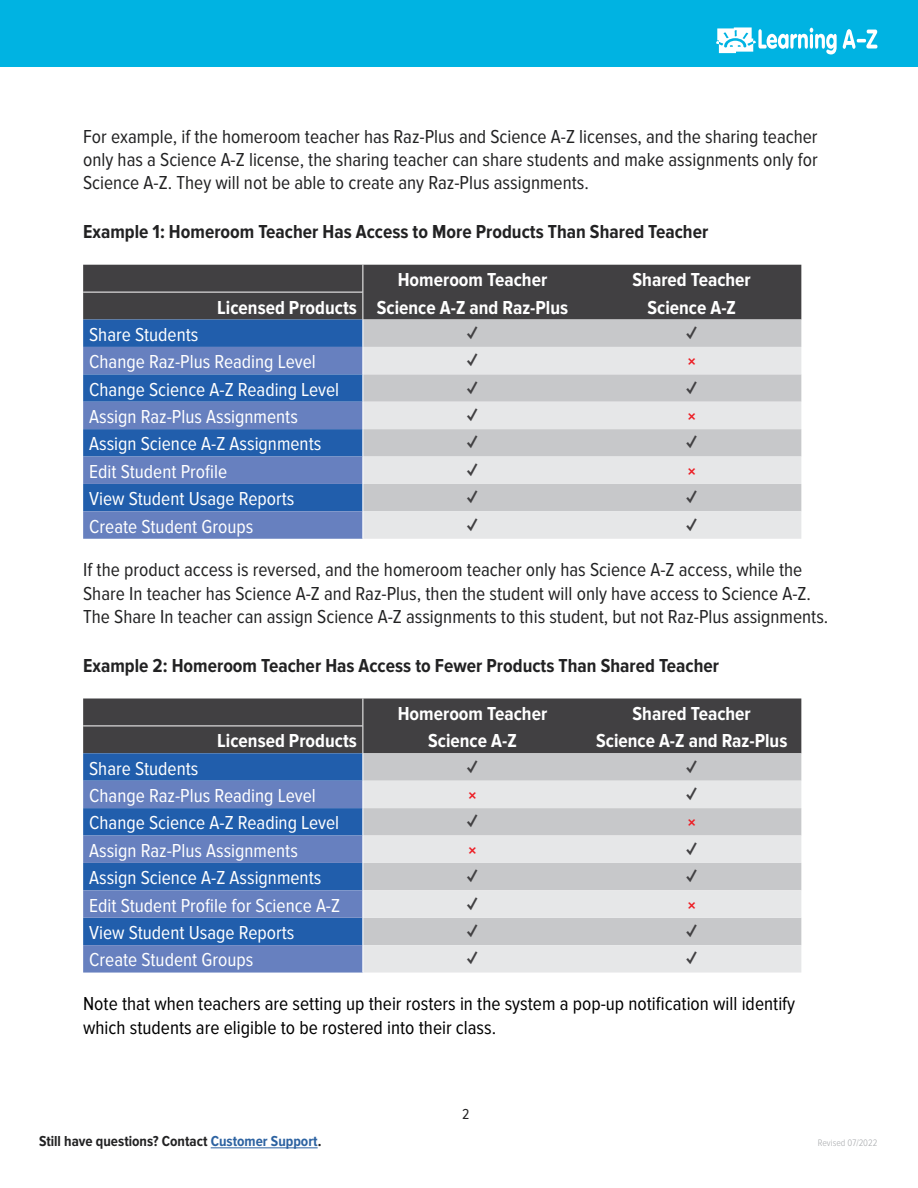
<style>
.page{position:relative;width:918px;height:1188px;background:#fff}
.page>*{position:absolute;margin:0;border:0;box-sizing:border-box;transform-origin:0 0}
.t1{font:19.5px/23.4px "Proxima Nova Cond";color:#222223;text-align:justify}
.t2{font:19.5px "Proxima Nova Cond";color:#fff}
.t3{font:700 19.5px "Proxima Nova Cond";color:#fff}
.t4{font:19.5px/23.4px "Proxima Nova Cond";color:#000}
.t5{font:700 19.5px "Proxima Nova Cond";color:#222223}
.t6{font:900 19.5px "Proxima Nova Cond";color:#414042}
.t7{font:700 19.5px "Proxima Nova Cond";color:#ed1d24}
.t8{font:700 15px "Proxima Nova Cond";color:#222223}
.t9{font:15px "Proxima Nova Cond";color:#222223}
.t10{font:300 9.75px "Proxima Nova Cond";color:#a7a9ac}
.s1{color:#2c62a1}
</style>
<div class="page">
<svg style="left:83px;top:265px;width:718px;height:274px;background:#8c99b0"></svg>
<svg style="left:83px;top:699px;width:718px;height:274px;background:#8c99b0"></svg>
<hr style="left:211px;top:1148px;width:107px;height:1px;background:#2c62a1">
<div style="left:0;top:0;width:918px;height:66px;background:#00b3e2"></div>
<svg style="left:716px;top:27px;width:121px;height:27px"></svg>
<svg style="left:843px;top:29px;width:34px;height:20px"></svg>
<p class="t1" style="left:83px;top:125px;width:736px">For example, if the homeroom teacher has Raz-Plus and Science A-Z licenses, and the sharing teacher only has a Science A-Z license, the sharing teacher can share students and make assignments only for Science A-Z. They will not be able to create any Raz-Plus assignments.</p>
<p class="t5" style="left:83px;top:221px;width:627px">Example 1: Homeroom Teacher Has Access to More Products Than Shared Teacher</p>
<p class="t3" style="left:398px;top:269px;width:151px">Homeroom Teacher</p>
<p class="t3" style="left:633px;top:269px;width:120px">Shared Teacher</p>
<p class="t3" style="left:217px;top:296px;width:352px">Licensed Products Science A-Z and Raz-Plus</p>
<p class="t3" style="left:647px;top:296px;width:90px">Science A-Z</p>
<p class="t2" style="left:89px;top:324px;width:111px">Share Students</p>
<p class="t6" style="left:467px;top:320px;width:12px">✓</p>
<p class="t6" style="left:687px;top:320px;width:12px">✓</p>
<p class="t2" style="left:89px;top:351px;width:228px">Change Raz-Plus Reading Level</p>
<p class="t6" style="left:467px;top:347px;width:12px">✓</p>
<p class="t7" style="left:687px;top:351px;width:10px">×</p>
<p class="t2" style="left:89px;top:378px;width:252px">Change Science A-Z Reading Level</p>
<p class="t6" style="left:467px;top:375px;width:12px">✓</p>
<p class="t6" style="left:687px;top:375px;width:12px">✓</p>
<p class="t2" style="left:89px;top:406px;width:210px">Assign Raz-Plus Assignments</p>
<p class="t6" style="left:467px;top:402px;width:12px">✓</p>
<p class="t7" style="left:687px;top:406px;width:10px">×</p>
<p class="t2" style="left:89px;top:433px;width:234px">Assign Science A-Z Assignments</p>
<p class="t6" style="left:467px;top:430px;width:12px">✓</p>
<p class="t6" style="left:687px;top:430px;width:12px">✓</p>
<p class="t2" style="left:89px;top:461px;width:140px">Edit Student Profile</p>
<p class="t6" style="left:467px;top:457px;width:12px">✓</p>
<p class="t7" style="left:687px;top:461px;width:10px">×</p>
<p class="t2" style="left:89px;top:488px;width:207px">View Student Usage Reports</p>
<p class="t6" style="left:467px;top:484px;width:12px">✓</p>
<p class="t6" style="left:687px;top:484px;width:12px">✓</p>
<p class="t2" style="left:89px;top:515px;width:166px">Create Student Groups</p>
<p class="t6" style="left:467px;top:512px;width:12px">✓</p>
<p class="t6" style="left:687px;top:512px;width:12px">✓</p>
<p class="t1" style="left:83px;top:559px;width:747px;text-align:left">If the product access is reversed, and the homeroom teacher only has Science A-Z access, while the<br>Share In teacher has Science A-Z and Raz-Plus, then the student will only have access to Science A-Z.<br>The Share In teacher can assign Science A-Z assignments to this student, but not Raz-Plus assignments.</p>
<p class="t5" style="left:83px;top:655px;width:637px">Example 2: Homeroom Teacher Has Access to Fewer Products Than Shared Teacher</p>
<p class="t3" style="left:398px;top:703px;width:151px">Homeroom Teacher</p>
<p class="t3" style="left:633px;top:703px;width:120px">Shared Teacher</p>
<p class="t3" style="left:217px;top:730px;width:141px">Licensed Products</p>
<p class="t3" style="left:428px;top:730px;width:90px">Science A-Z</p>
<p class="t3" style="left:596px;top:730px;width:193px">Science A-Z and Raz-Plus</p>
<p class="t2" style="left:89px;top:757px;width:111px">Share Students</p>
<p class="t6" style="left:467px;top:754px;width:12px">✓</p>
<p class="t6" style="left:687px;top:754px;width:12px">✓</p>
<p class="t2" style="left:89px;top:785px;width:228px">Change Raz-Plus Reading Level</p>
<p class="t7" style="left:468px;top:785px;width:10px">×</p>
<p class="t6" style="left:687px;top:781px;width:12px">✓</p>
<p class="t2" style="left:89px;top:812px;width:252px">Change Science A-Z Reading Level</p>
<p class="t6" style="left:467px;top:809px;width:12px">✓</p>
<p class="t7" style="left:687px;top:812px;width:10px">×</p>
<p class="t2" style="left:89px;top:840px;width:210px">Assign Raz-Plus Assignments</p>
<p class="t7" style="left:468px;top:840px;width:10px">×</p>
<p class="t6" style="left:687px;top:836px;width:12px">✓</p>
<p class="t2" style="left:89px;top:867px;width:234px">Assign Science A-Z Assignments</p>
<p class="t6" style="left:467px;top:863px;width:12px">✓</p>
<p class="t6" style="left:687px;top:863px;width:12px">✓</p>
<p class="t2" style="left:89px;top:894px;width:253px">Edit Student Profile for Science A-Z</p>
<p class="t6" style="left:467px;top:891px;width:12px">✓</p>
<p class="t7" style="left:687px;top:894px;width:10px">×</p>
<p class="t2" style="left:89px;top:922px;width:207px">View Student Usage Reports</p>
<p class="t6" style="left:467px;top:918px;width:12px">✓</p>
<p class="t6" style="left:687px;top:918px;width:12px">✓</p>
<p class="t2" style="left:89px;top:949px;width:166px">Create Student Groups</p>
<p class="t6" style="left:467px;top:946px;width:12px">✓</p>
<p class="t6" style="left:687px;top:946px;width:12px">✓</p>
<p class="t4" style="left:83px;top:992px;width:714px">Note that when teachers are setting up their rosters in the system a pop-up notification will identify which students are eligible to be rostered into their class.</p>
<p class="t9" style="left:462px;top:1106px;width:9px">2</p>
<p class="t8" style="left:39px;top:1133px;width:284px">Still have questions? Contact <span class="s1">Customer Support</span>.</p>
<p class="t10" style="left:818px;top:1136px;width:61px">Revised 07/2022</p>
</div>
